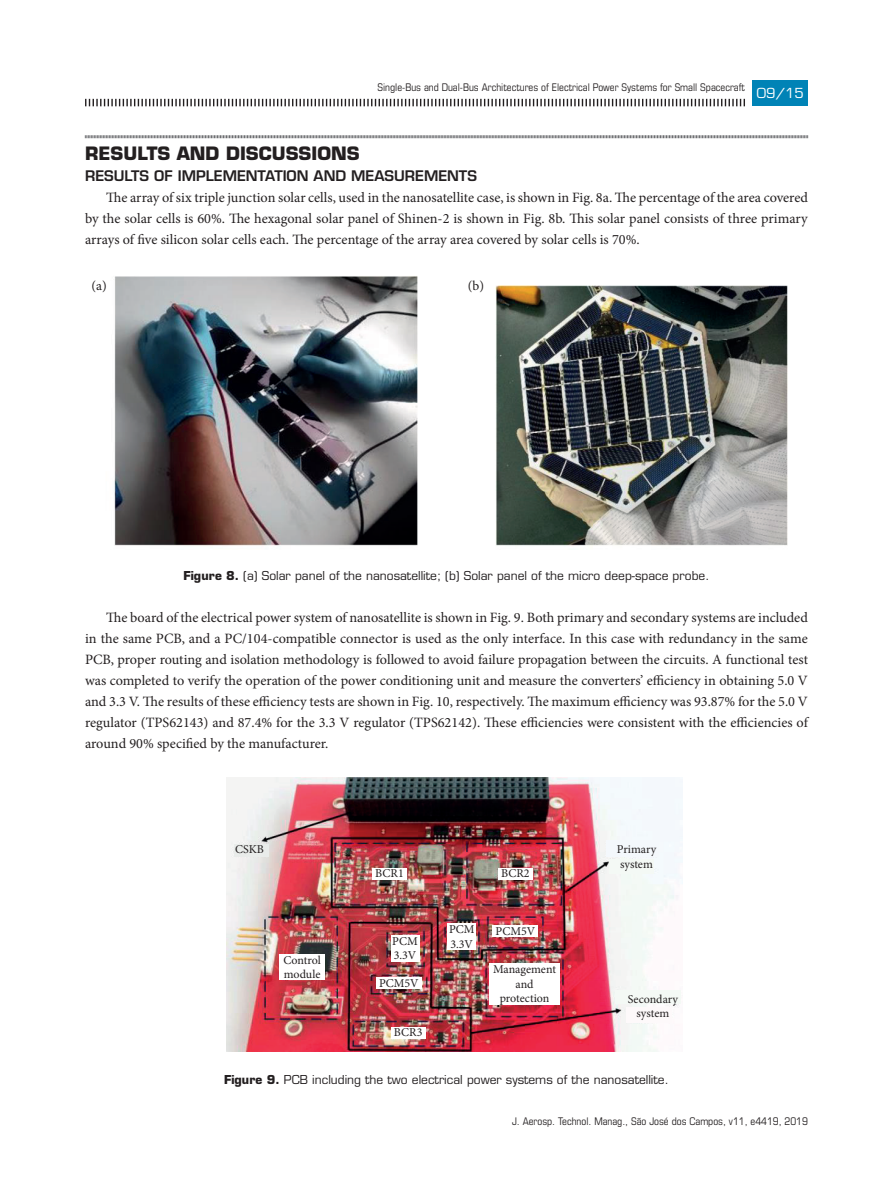
<style>
.page{position:relative;width:893px;height:1191px;background:#fff}
.page>*{position:absolute;margin:0;border:0;box-sizing:border-box;transform-origin:0 0}
.t1{font:700 18px "Eurostile LT Std";color:#231f20}
.t2{font:14.25px/21px "Minion Pro";color:#231f20;text-align:justify}
.t3{font:600 14.25px "Eurostile LT Std";color:#231f20}
.t4{font:13.5px "Eurostile LT Std";color:#fff}
.t5{font:13.5px "Minion Pro";color:#231f20}
.t6{font:12px "Eurostile LT Std";color:#231f20}
.t7{font:12px/14.4px "Minion Pro";color:#231f20}
.t8{font:condensed 10.5px "Eurostile LT Std";color:#231f20}
.s1{font-weight:700}
</style>
<div class="page">
<svg style="left:85px;top:99px;width:660px;height:7px"></svg>
<div style="left:753px;top:81px;width:55px;height:25px;background:#0083b6"></div>
<svg style="left:85px;top:135px;width:723px;height:4px;background:#b4b5b6"></svg>
<img style="left:114px;top:276px;width:674px;height:270px">
<img style="left:226px;top:777px;width:457px;height:274px">
<div style="left:606px;top:840px;width:52px;height:17px;background:#f4f8fc"></div>
<div style="left:610px;top:858px;width:44px;height:15px;background:#f4f9f5"></div>
<div style="left:616px;top:990px;width:65px;height:14px;background:#f4f9f5"></div>
<div style="left:626px;top:1007px;width:45px;height:15px;background:#fdf9fa"></div>
<div style="left:235px;top:844px;width:34px;height:13px;background:#e9ecea"></div>
<div style="left:391px;top:1027px;width:34px;height:11px;background:#fff"></div>
<div style="left:376px;top:977px;width:45px;height:11px;background:#fff"></div>
<div style="left:493px;top:925px;width:45px;height:11px;background:#fff"></div>
<div style="left:279px;top:954px;width:46px;height:26px;background:#fff"></div>
<div style="left:489px;top:963px;width:70px;height:41px;background:#fff"></div>
<div style="left:391px;top:934px;width:28px;height:27px;background:#fff"></div>
<div style="left:448px;top:923px;width:28px;height:26px;background:#fff"></div>
<div style="left:372px;top:868px;width:35px;height:11px;background:#fff"></div>
<div style="left:498px;top:868px;width:35px;height:11px;background:#fff"></div>
<p class="t8" style="left:378px;top:81px;width:369px">Single-Bus and Dual-Bus Architectures of Electrical Power Systems for Small Spacecraft</p>
<p class="t4" style="left:757px;top:85px;width:49px">09/15</p>
<p class="t4" style="left:763px;top:85px;width:36px">xx xx</p>
<p class="t1" style="left:85px;top:142px;width:276px">RESULTS AND DISCUSSIONS</p>
<p class="t3" style="left:85px;top:166px;width:393px">RESULTS OF IMPLEMENTATION AND MEASUREMENTS</p>
<p class="t2" style="left:85px;top:186px;width:724px;text-indent:21px">The array of six triple junction solar cells, used in the nanosatellite case, is shown in Fig. 8a. The percentage of the area covered by the solar cells is 60%. The hexagonal solar panel of Shinen-2 is shown in Fig. 8b. This solar panel consists of three primary arrays of five silicon solar cells each. The percentage of the array area covered by solar cells is 70%.</p>
<p class="t5" style="left:92px;top:277px;width:17px">(a)</p>
<p class="t5" style="left:468px;top:277px;width:18px">(b)</p>
<p class="t6" style="left:184px;top:568px;width:527px"><span class="s1">Figure 8.</span> (a) Solar panel of the nanosatellite; (b) Solar panel of the micro deep-space probe.</p>
<p class="t2" style="left:85px;top:606px;width:724px;text-indent:21px">The board of the electrical power system of nanosatellite is shown in Fig. 9. Both primary and secondary systems are included in the same PCB, and a PC/104-compatible connector is used as the only interface. In this case with redundancy in the same PCB, proper routing and isolation methodology is followed to avoid failure propagation between the circuits. A functional test was completed to verify the operation of the power conditioning unit and measure the converters’ efficiency in obtaining 5.0 V and 3.3 V. The results of these efficiency tests are shown in Fig. 10, respectively. The maximum efficiency was 93.87% for the 5.0 V regulator (TPS62143) and 87.4% for the 3.3 V regulator (TPS62142). These efficiencies were consistent with the efficiencies of around 90% specified by the manufacturer.</p>
<p class="t7" style="left:235px;top:842px;width:30px">CSKB</p>
<p class="t7" style="left:375px;top:866px;width:30px">BCR1</p>
<p class="t7" style="left:501px;top:866px;width:30px">BCR2</p>
<p class="t7" style="left:449px;top:922px;width:27px">PCM<br>3.3V</p>
<p class="t7" style="left:496px;top:923px;width:41px">PCM5V</p>
<p class="t7" style="left:392px;top:934px;width:27px">PCM<br>3.3V</p>
<p class="t7" style="left:283px;top:952px;width:39px">Control module</p>
<p class="t7" style="left:493px;top:962px;width:64px;text-align:center">Management and protection</p>
<p class="t7" style="left:394px;top:1025px;width:30px">BCR3</p>
<p class="t7" style="left:379px;top:976px;width:41px">PCM5V</p>
<p class="t7" style="left:617px;top:842px;width:41px">Primary system</p>
<p class="t7" style="left:628px;top:992px;width:52px;text-align:center">Secondary system</p>
<p class="t6" style="left:224px;top:1072px;width:446px"><span class="s1">Figure 9.</span> PCB including the two electrical power systems of the nanosatellite.</p>
<p class="t8" style="left:512px;top:1114px;width:297px">J. Aerosp. Technol. Manag., São José dos Campos, v11, e4419, 2019</p>
</div>
